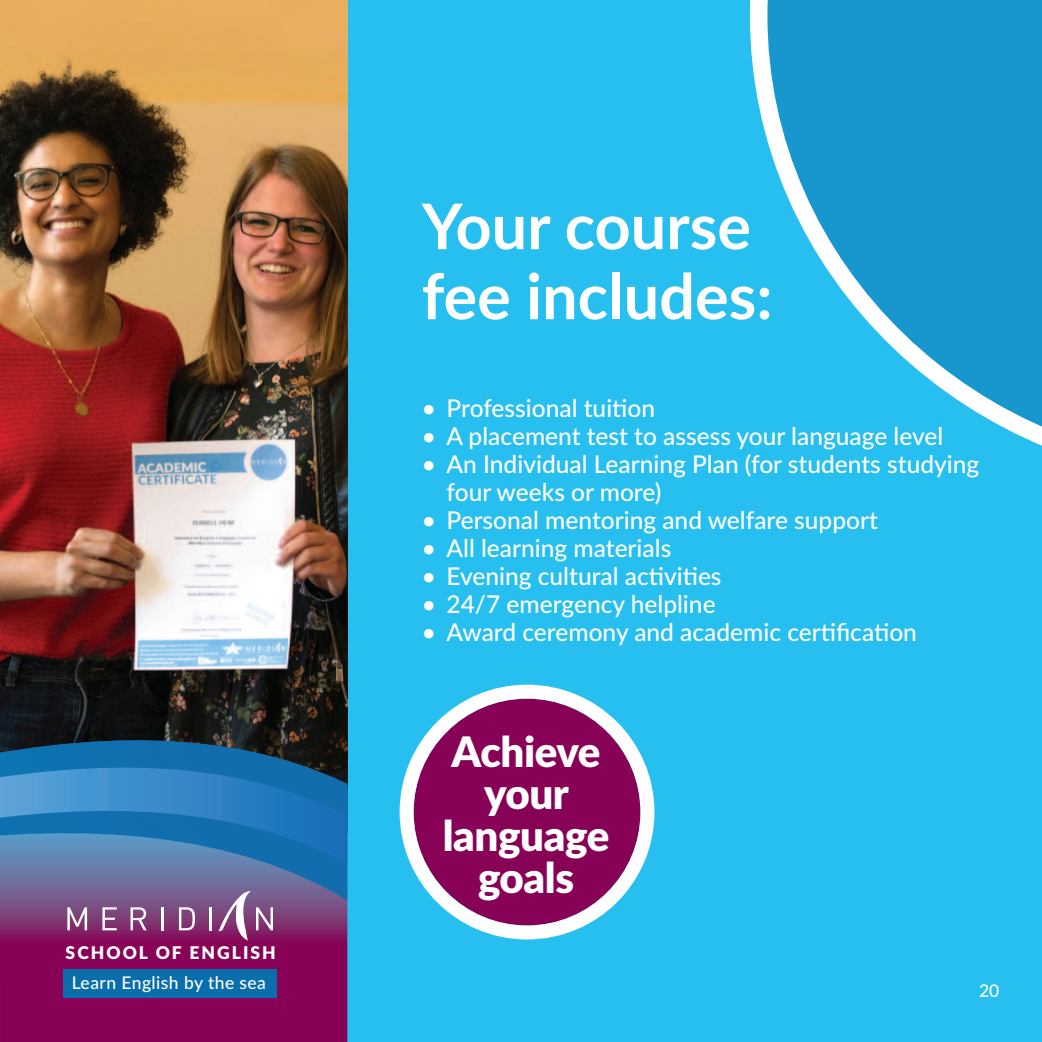
<style>
.page{position:relative;width:1042px;height:1042px;background:#26bff0}
.page>*{position:absolute;margin:0;border:0;box-sizing:border-box;transform-origin:0 0}
.t1{font:700 63px/70px "Lato";color:#fff}
.t2{font:900 42px/42px "Lato";letter-spacing:-.01em;color:#fff;text-align:center}
.t3{font:500 24.5px/28px "Lato";color:#fff}
.t4{font:500 17.5px "Lato";letter-spacing:.025em;color:#fff}
.t5{font:900 17.5px "Lato";letter-spacing:.115em;color:#fff}
</style>
<div class="page">
<img style="left:0;top:0;width:347px;height:678px">
<div style="left:0;top:1027px;width:347px;height:15px;background:#870157"></div>
<svg style="left:0;top:987px;width:347px;height:40px;background:#711365"></svg>
<svg style="left:0;top:678px;width:347px;height:309px;background:#434d7c"></svg>
<svg style="left:400px;top:684px;width:254px;height:255px"></svg>
<svg style="left:750px;top:0;width:292px;height:446px"></svg>
<p class="t5" style="left:66px;top:943px;width:212px">School of EngliSh</p>
<p class="t4" style="left:72px;top:972px;width:196px">Learn English by the sea</p>
<h1 class="t1" style="left:422px;top:192px;width:352px">Your course fee includes:</h1>
<p class="t3" style="left:422px;top:395px;width:235px">• Professional tuition</p>
<p class="t3" style="left:422px;top:423px;width:523px">• A placement test to assess your language level</p>
<p class="t3" style="left:446px;top:451px;width:534px;text-indent:-25px">• An Individual Learning Plan (for students studying four weeks or more)</p>
<p class="t3" style="left:422px;top:507px;width:458px">• Personal mentoring and welfare support</p>
<p class="t3" style="left:422px;top:535px;width:251px">• All learning materials</p>
<p class="t3" style="left:422px;top:563px;width:301px">• Evening cultural activities</p>
<p class="t3" style="left:422px;top:591px;width:295px">• 24/7 emergency helpline</p>
<p class="t3" style="left:422px;top:619px;width:497px">• Award ceremony and academic certification</p>
<h2 class="t2" style="left:443px;top:732px;width:168px">Achieve your language goals</h2>
<p class="t4" style="left:979px;top:981px;width:22px">20</p>
</div>
